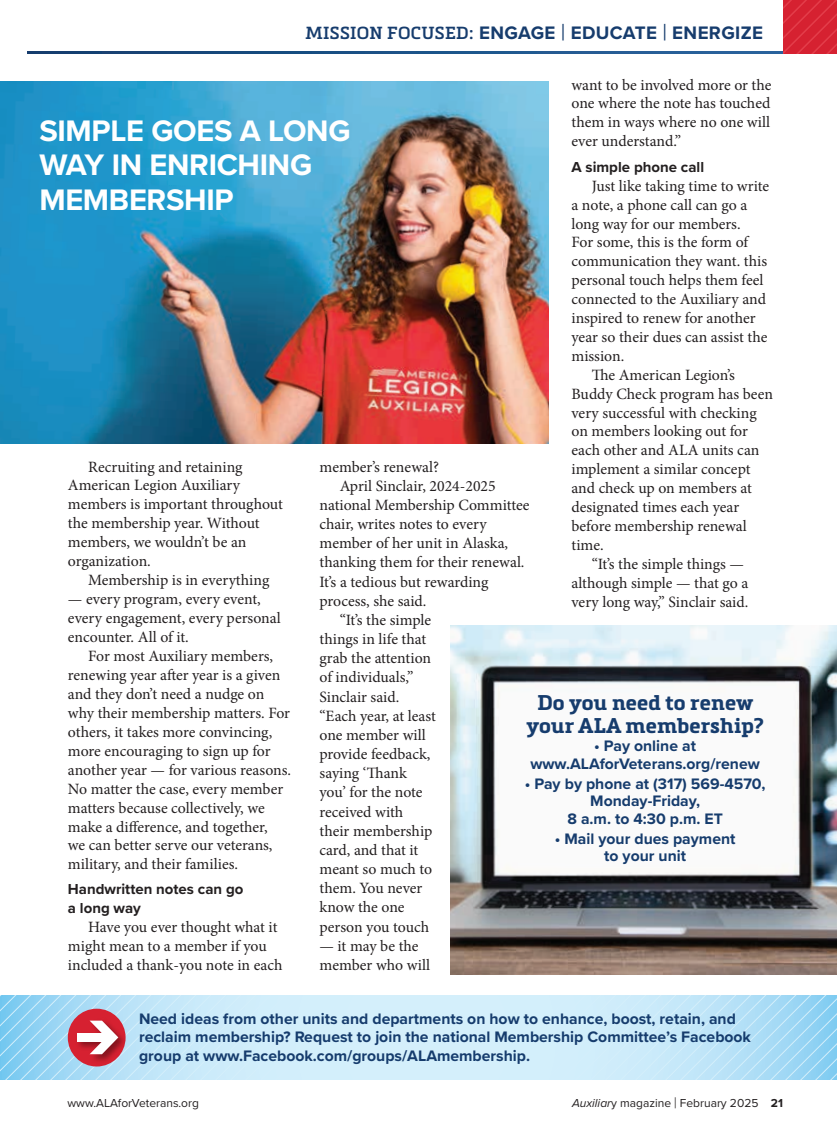
<style>
.page{position:relative;width:837px;height:1134px;background:#fff}
.page>*{position:absolute;margin:0;border:0;box-sizing:border-box;transform-origin:0 0}
.t1{font:700 30.75px/34.5px "Proxima Nova";letter-spacing:-.01em;color:#fff}
.t2{font:700 21px/23.2px "Metronic Slab Pro";letter-spacing:.01em;color:#163c6d;text-align:center}
.t3{font:700 18.75px "Proxima Nova";letter-spacing:.02em;color:#163c6d}
.t4{font:15.75px/18.9px "Minion Pro";letter-spacing:-.005em;color:#231f20}
.t5{font:700 15.75px/17.2px "Proxima Nova";color:#163c6d;text-align:center}
.t6{font:700 15px/18.9px "Proxima Nova";color:#231f20}
.t7{font:12px "Proxima Nova";color:#231f20}
.s1{font-family:"Metronic Slab Pro";font-weight:600;font-size:17.25px}
.s2{font-weight:500;font-size:23.4px}
.s3{font-style:italic}
.s4{font-size:15.6px}
.s5{font-weight:700}
</style>
<div class="page">
<svg style="left:783px;top:0;width:54px;height:54px;background:#d72434"></svg>
<img style="left:450px;top:625px;width:387px;height:349px">
<img style="left:0;top:81px;width:548px;height:363px">
<svg style="left:0;top:995px;width:837px;height:85px;background:#c3e1f3"></svg>
<div style="left:77px;top:1033px;width:34px;height:9px;background:#fff"></div>
<p class="t3" style="left:306px;top:19px;width:459px"><span class="s1">MISSION FOCUSED:</span> ENGAGE <span class="s2">|</span> EDUCATE <span class="s2">|</span> ENERGIZE</p>
<p class="t4" style="left:571px;top:75px;width:202px;text-align:justify">want to be involved more or the one where the note has touched them in ways where no one will ever understand.”</p>
<p class="t6" style="left:572px;top:157px;width:134px">A simple phone call</p>
<p class="t4" style="left:592px;top:176px;width:179px">Just like taking time to write</p>
<p class="t4" style="left:571px;top:195px;width:177px">a note, a phone call can go a</p>
<p class="t4" style="left:571px;top:214px;width:171px">long way for our members.</p>
<p class="t4" style="left:571px;top:233px;width:178px">For some, this is the form of</p>
<p class="t4" style="left:571px;top:252px;width:197px">communication they want. this</p>
<p class="t4" style="left:571px;top:271px;width:193px">personal touch helps them feel</p>
<p class="t4" style="left:571px;top:290px;width:196px">connected to the Auxiliary and</p>
<p class="t4" style="left:571px;top:309px;width:186px">inspired to renew for another</p>
<p class="t4" style="left:571px;top:327px;width:197px">year so their dues can assist the</p>
<p class="t4" style="left:571px;top:346px;width:54px">mission.</p>
<p class="t4" style="left:592px;top:365px;width:145px">The American Legion’s</p>
<p class="t4" style="left:571px;top:384px;width:203px">Buddy Check program has been</p>
<p class="t4" style="left:571px;top:403px;width:187px">very successful with checking</p>
<p class="t4" style="left:571px;top:422px;width:178px">on members looking out for</p>
<p class="t4" style="left:571px;top:441px;width:189px">each other and ALA units can</p>
<p class="t4" style="left:571px;top:460px;width:181px">implement a similar concept</p>
<p class="t4" style="left:571px;top:479px;width:182px">and check up on members at</p>
<p class="t4" style="left:571px;top:498px;width:169px">designated times each year</p>
<p class="t4" style="left:571px;top:516px;width:177px">before membership renewal</p>
<p class="t4" style="left:571px;top:535px;width:34px">time.</p>
<p class="t4" style="left:592px;top:554px;width:154px">“It’s the simple things —</p>
<p class="t4" style="left:571px;top:573px;width:178px">although simple — that go a</p>
<p class="t4" style="left:571px;top:592px;width:178px">very long way,” Sinclair said.</p>
<h1 class="t1" style="left:39px;top:113px;width:313px">SIMPLE GOES A LONG<br>WAY IN ENRICHING<br>MEMBERSHIP</h1>
<p class="t4" style="left:68px;top:457px;width:217px;text-indent:20px">Recruiting and retaining<br>American Legion Auxiliary members is important throughout the membership year. Without members, we wouldn’t be an organization.</p>
<p class="t4" style="left:88px;top:571px;width:183px">Membership is in everything</p>
<p class="t4" style="left:68px;top:590px;width:214px">— every program, every event, every engagement, every personal encounter. All of it.</p>
<p class="t4" style="left:68px;top:647px;width:225px;text-indent:20px">For most Auxiliary members, renewing year after year is a given and they don’t need a nudge on why their membership matters. For others, it takes more convincing, more encouraging to sign up for another year — for various reasons.<br>No matter the case, every member matters because collectively, we make a difference, and together,<br>we can better serve our veterans, military, and their families.</p>
<p class="t6" style="left:68px;top:879px;width:177px">Handwritten notes can go a long way</p>
<p class="t4" style="left:68px;top:918px;width:216px;text-indent:20px">Have you ever thought what it might mean to a member if you included a thank-you note in each</p>
<p class="t4" style="left:319px;top:457px;width:121px">member’s renewal?</p>
<p class="t4" style="left:340px;top:476px;width:157px">April Sinclair, 2024-2025</p>
<p class="t4" style="left:319px;top:495px;width:212px">national Membership Committee</p>
<p class="t4" style="left:319px;top:515px;width:169px">chair, writes notes to every</p>
<p class="t4" style="left:319px;top:534px;width:190px">member of her unit in Alaska,</p>
<p class="t4" style="left:319px;top:553px;width:207px">thanking them for their renewal.</p>
<p class="t4" style="left:319px;top:572px;width:170px">It’s a tedious but rewarding</p>
<p class="t4" style="left:319px;top:591px;width:108px">process, she said.</p>
<p class="t4" style="left:340px;top:610px;width:93px">“It’s the simple</p>
<p class="t4" style="left:319px;top:630px;width:108px">things in life that</p>
<p class="t4" style="left:319px;top:649px;width:113px">grab the attention</p>
<p class="t4" style="left:319px;top:668px;width:95px">of individuals,”</p>
<p class="t4" style="left:319px;top:687px;width:81px">Sinclair said.</p>
<p class="t4" style="left:319px;top:706px;width:118px">“Each year, at least</p>
<p class="t4" style="left:319px;top:725px;width:108px">one member will</p>
<p class="t4" style="left:319px;top:745px;width:112px">provide feedback,</p>
<p class="t4" style="left:319px;top:764px;width:89px">saying ‘Thank</p>
<p class="t4" style="left:319px;top:783px;width:105px">you’ for the note</p>
<p class="t4" style="left:319px;top:802px;width:85px">received with</p>
<p class="t4" style="left:319px;top:821px;width:114px">their membership</p>
<p class="t4" style="left:319px;top:840px;width:100px">card, and that it</p>
<p class="t4" style="left:319px;top:860px;width:114px">meant so much to</p>
<p class="t4" style="left:319px;top:879px;width:104px">them. You never</p>
<p class="t4" style="left:319px;top:898px;width:87px">know the one</p>
<p class="t4" style="left:319px;top:917px;width:111px">person you touch</p>
<p class="t4" style="left:319px;top:936px;width:112px">— it may be the member who will</p>
<h2 class="t2" style="left:526px;top:690px;width:239px">Do you need to renew your ALA membership?</h2>
<p class="t5" style="left:530px;top:737px;width:231px">• Pay online at www.ALAforVeterans.org/renew</p>
<p class="t5" style="left:525px;top:775px;width:242px">• Pay by phone at (317) 569-4570,<br>Monday-Friday,<br>8 a.m. to 4:30 p.m. ET</p>
<p class="t5" style="left:555px;top:830px;width:182px">• Mail your dues payment to your unit</p>
<p class="t5" style="left:139px;top:1009px;width:613px;line-height:18.8px;text-align:left">Need ideas from other units and departments on how to enhance, boost, retain, and reclaim membership? Request to join the national Membership Committee’s Facebook group at www.Facebook.com/groups/ALAmembership.</p>
<p class="t7" style="left:68px;top:1094px;width:133px">www.ALAforVeterans.org</p>
<p class="t7" style="left:572px;top:1094px;width:212px"><span class="s3">Auxiliar</span>y magazine <span class="s4">|</span> February 2025 <span class="s5">21</span></p>
</div>
